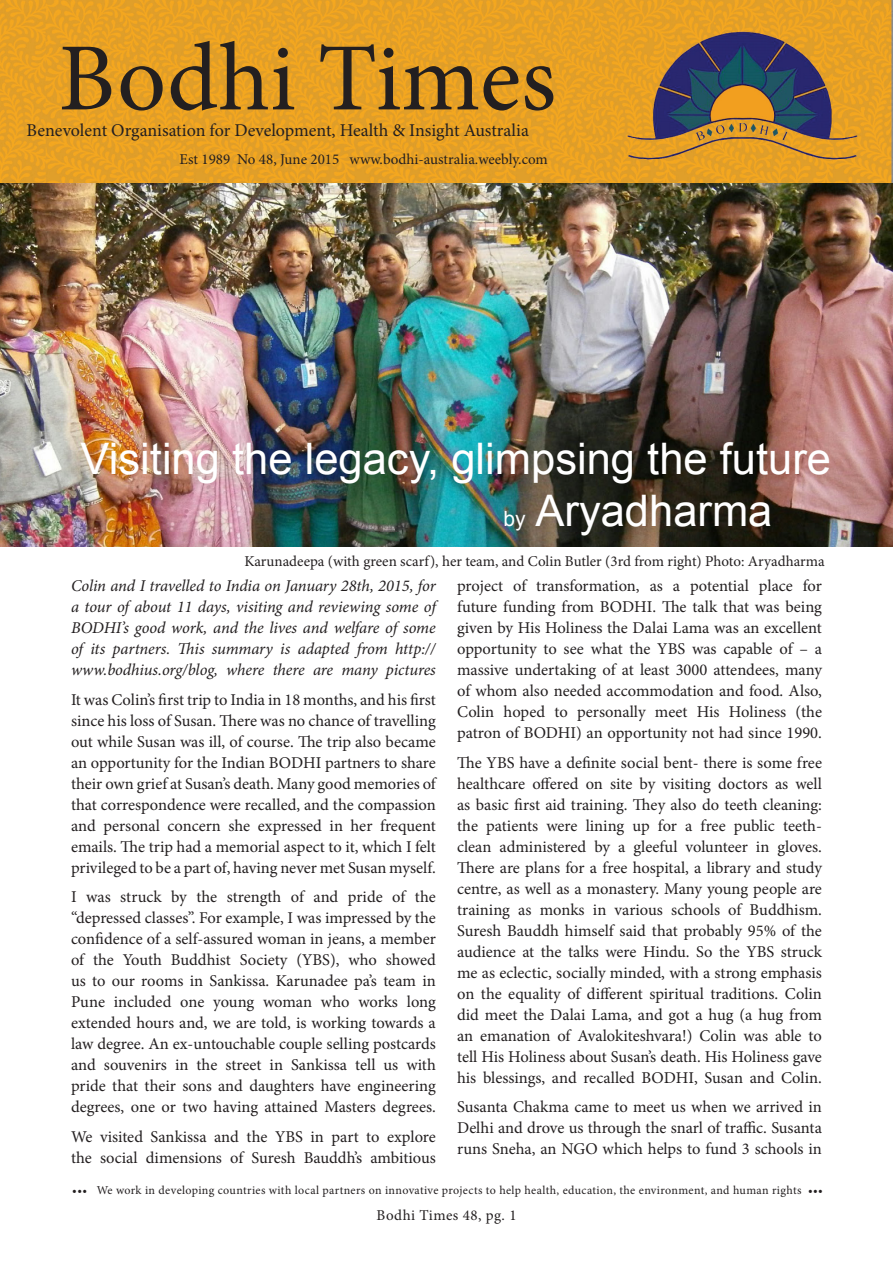
<style>
.page{position:relative;width:893px;height:1263px;background:#fff}
.page>*{position:absolute;margin:0;border:0;box-sizing:border-box;transform-origin:0 0}
.t1{font:96.3px "Minion Pro";color:#231f20}
.t2{font:43.5px "Arial";color:#fff}
.t3{font:18px "Minion Pro";color:#231f20}
.body_newsletter{font:16.5px/21px "Minion Pro";letter-spacing:-.005em;color:#231f20;text-align:justify}
.body_newsletter-2{font:italic 16.5px/21px "Minion Pro";letter-spacing:-.005em;color:#231f20;text-align:justify}
.t4{font:15px "Minion Pro";color:#231f20}
.t5{font:15px "Minion Pro";letter-spacing:.03em;color:#231f20}
.extra_small{font:12px "Minion Pro";letter-spacing:.03em;color:#231f20}
.s1{font-size:21px}
</style>
<div class="page">
<img style="left:0;top:0;width:893px;height:547px">
<p class="t1" style="left:58px;top:14px;width:499px">Bodhi Times</p>
<p class="t3" style="left:27px;top:118px;width:504px">Benevolent Organisation for Development, Health &amp; Insight Australia</p>
<p class="t4" style="left:180px;top:149px;width:370px">Est 1989 No 48, June 2015 www.bodhi-australia.weebly.com</p>
<p class="t2" style="left:81px;top:430px;width:752px">Visiting the legacy, glimpsing the future</p>
<p class="t2" style="left:504px;top:482px;width:270px"><span class="s1">by</span> Aryadharma</p>
<p class="t4" style="left:244px;top:551px;width:582px">Karunadeepa (with green scarf), her team, and Colin Butler (3rd from right) Photo: Aryadharma</p>
<p class="body_newsletter-2" style="left:71px;top:576px;width:366px">Colin and I travelled to India on January 28th, 2015, for a tour of about 11 days, visiting and reviewing some of BODHI’s good work, and the lives and welfare of some of its partners. This summary is adapted from http:// www.bodhius.org/blog, where there are many pictures</p>
<p class="body_newsletter" style="left:71px;top:689px;width:366px">It was Colin’s first trip to India in 18 months, and his first since his loss of Susan. There was no chance of travelling out while Susan was ill, of course. The trip also became an opportunity for the Indian BODHI partners to share their own grief at Susan’s death. Many good memories of that correspondence were recalled, and the compassion and personal concern she expressed in her frequent emails. The trip had a memorial aspect to it, which I felt privileged to be a part of, having never met Susan myself.</p>
<p class="body_newsletter" style="left:71px;top:887px;width:366px">I was struck by the strength of and pride of the “depressed classes”. For example, I was impressed by the confidence of a self-assured woman in jeans, a member of the Youth Buddhist Society (YBS), who showed us to our rooms in Sankissa. Karunadee pa’s team in Pune included one young woman who works long extended hours and, we are told, is working towards a law degree. An ex-untouchable couple selling postcards and souvenirs in the street in Sankissa tell us with pride that their sons and daughters have engineering degrees, one or two having attained Masters degrees.</p>
<p class="body_newsletter" style="left:71px;top:1126px;width:366px">We visited Sankissa and the YBS in part to explore the social dimensions of Suresh Bauddh’s ambitious</p>
<p class="body_newsletter" style="left:457px;top:576px;width:366px">project of transformation, as a potential place for future funding from BODHI. The talk that was being given by His Holiness the Dalai Lama was an excellent opportunity to see what the YBS was capable of – a massive undertaking of at least 3000 attendees, many of whom also needed accommodation and food. Also, Colin hoped to personally meet His Holiness (the patron of BODHI) an opportunity not had since 1990.</p>
<p class="body_newsletter" style="left:457px;top:752px;width:366px">The YBS have a definite social bent- there is some free healthcare offered on site by visiting doctors as well as basic first aid training. They also do teeth cleaning: the patients were lining up for a free public teeth&shy;clean administered by a gleeful volunteer in gloves.<br>There are plans for a free hospital, a library and study centre, as well as a monastery. Many young people are training as monks in various schools of Buddhism.<br>Suresh Bauddh himself said that probably 95% of the audience at the talks were Hindu. So the YBS struck me as eclectic, socially minded, with a strong emphasis on the equality of different spiritual traditions. Colin did meet the Dalai Lama, and got a hug (a hug from an emanation of Avalokiteshvara!) Colin was able to tell His Holiness about Susan’s death. His Holiness gave his blessings, and recalled BODHI, Susan and Colin.</p>
<p class="body_newsletter" style="left:457px;top:1097px;width:366px">Susanta Chakma came to meet us when we arrived in Delhi and drove us through the snarl of traffic. Susanta runs Sneha, an NGO which helps to fund 3 schools in</p>
<p class="extra_small" style="left:72px;top:1181px;width:752px">••• We work in developing countries with local partners on innovative projects to help health, education, the environment, and human rights •••</p>
<p class="t5" style="left:376px;top:1205px;width:142px">Bodhi Times 48, pg. 1</p>
</div>
